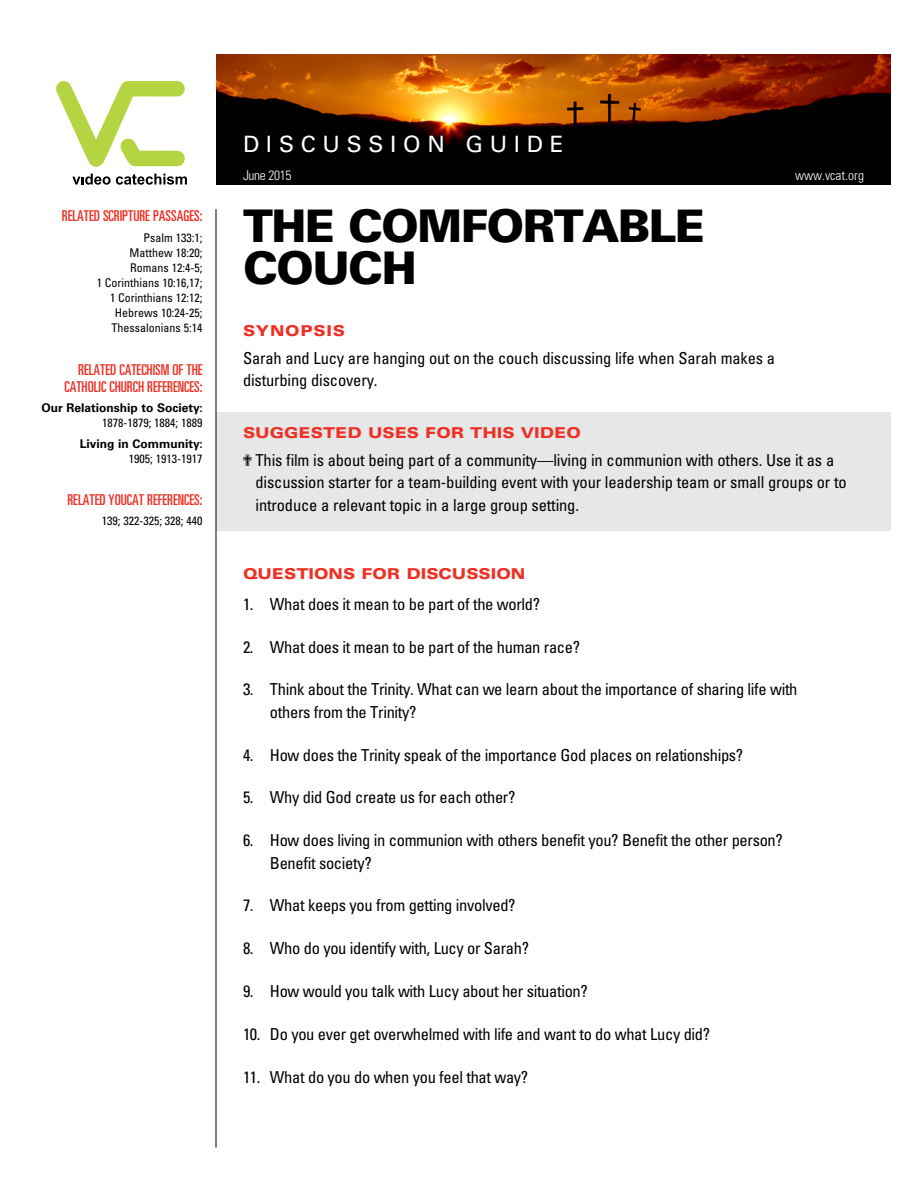
<style>
.page{position:relative;width:918px;height:1188px;background:#fff}
.page>*{position:absolute;margin:0;border:0;box-sizing:border-box;transform-origin:0 0}
.t1{font:900 45px/42px "Univers";letter-spacing:-.035em;color:#000}
.t2{font:22.5px "Univers";letter-spacing:.3em;color:#fff}
.t3{font:condensed 16.5px/22.5px "Univers";letter-spacing:-.02em;color:#000}
.t4{font:ultra-condensed 15px/16.5px "Univers";color:#ee3124;text-align:right}
.t5{font:900 expanded 15px "Univers";color:#ee3124}
.t6{font:900 expanded 15px "Univers";letter-spacing:.05em;color:#ee3124}
.t7{font:300 condensed 13.5px "Univers";color:#fff}
.t8{font:300 condensed 13.5px "Univers";letter-spacing:-.025em;color:#fff}
.t9{font:condensed 12px/15px "Univers";color:#000;text-align:right}
.t10{font:700 12px/15px "Univers";color:#000;text-align:right}
.s1{font-stretch:condensed}
.s2{font-weight:400;font-stretch:condensed}
</style>
<div class="page">
<div style="left:216px;top:412px;width:675px;height:118px;background:#e6e7e8"></div>
<svg style="left:56px;top:81px;width:129px;height:86px"></svg>
<svg style="left:72px;top:174px;width:115px;height:11px"></svg>
<img style="left:216px;top:54px;width:675px;height:111px">
<hr style="left:216px;top:209px;width:1px;height:939px;background:#000">
<div style="left:243px;top:134px;width:324px;height:23px;background:#000"></div>
<div style="left:216px;top:165px;width:675px;height:20px;background:#000"></div>
<p class="t4" style="left:62px;top:208px;width:142px">RELATED SCRIPTURE PASSAGES:</p>
<p class="t9" style="left:97px;top:230px;width:107px">Psalm 133:1;<br>Matthew 18:20;<br>Romans 12:4-5;<br>1 Corinthians 10:16,17;<br>1 Corinthians 12:12;<br>Hebrews 10:24-25;<br>Thessalonians 5:14</p>
<p class="t4" style="left:64px;top:362px;width:140px">RELATED CATECHISM OF THE<br>CATHOLIC CHURCH REFERENCES:</p>
<p class="t10" style="left:41px;top:401px;width:163px">Our Relationship to Society<span class="s1">:<br></span><span class="s2">1878-1879; 1884; 1889</span></p>
<p class="t10" style="left:80px;top:436px;width:124px">Living in Community<span class="s1">:<br></span><span class="s2">1905; 1913-1917</span></p>
<p class="t4" style="left:67px;top:491px;width:137px">RELATED YOUCAT REFERENCES:</p>
<p class="t9" style="left:102px;top:513px;width:102px">139; 322-325; 328; 440</p>
<h2 class="t2" style="left:243px;top:131px;width:322px">DISCUSSION GUIDE</h2>
<p class="t8" style="left:243px;top:167px;width:50px">June 2015</p>
<p class="t7" style="left:795px;top:167px;width:70px">www.vcat.org</p>
<h1 class="t1" style="left:243px;top:205px;width:463px">THE COMFORTABLE<br>COUCH</h1>
<p class="t6" style="left:243px;top:322px;width:103px">SYNOPSIS</p>
<p class="t3" style="left:243px;top:346px;width:534px">Sarah and Lucy are hanging out on the couch discussing life when Sarah makes a disturbing discovery.</p>
<p class="t5" style="left:243px;top:424px;width:339px">SUGGESTED USES FOR THIS VIDEO</p>
<p class="t3" style="left:256px;top:448px;width:593px">This film is about being part of a community—living in communion with others. Use it as a discussion starter for a team-building event with your leadership team or small groups or to introduce a relevant topic in a large group setting.</p>
<p class="t5" style="left:243px;top:565px;width:284px">QUESTIONS FOR DISCUSSION</p>
<p class="t3" style="left:243px;top:593px;width:299px">1. What does it mean to be part of the world?</p>
<p class="t3" style="left:243px;top:635px;width:339px">2. What does it mean to be part of the human race?</p>
<p class="t3" style="left:270px;top:678px;width:529px;text-indent:-27px">3. Think about the Trinity. What can we learn about the importance of sharing life with others from the Trinity?</p>
<p class="t3" style="left:243px;top:743px;width:502px">4. How does the Trinity speak of the importance God places on relationships?</p>
<p class="t3" style="left:243px;top:786px;width:274px">5. Why did God create us for each other?</p>
<p class="t3" style="left:270px;top:829px;width:514px;text-indent:-27px">6. How does living in communion with others benefit you? Benefit the other person?<br>Benefit society?</p>
<p class="t3" style="left:243px;top:894px;width:274px">7. What keeps you from getting involved?</p>
<p class="t3" style="left:243px;top:937px;width:288px">8. Who do you identify with, Lucy or Sarah?</p>
<p class="t3" style="left:243px;top:980px;width:346px">9. How would you talk with Lucy about her situation?</p>
<p class="t3" style="left:243px;top:1022px;width:469px">10. Do you ever get overwhelmed with life and want to do what Lucy did?</p>
<p class="t3" style="left:243px;top:1065px;width:287px">11. What do you do when you feel that way?</p>
</div>
